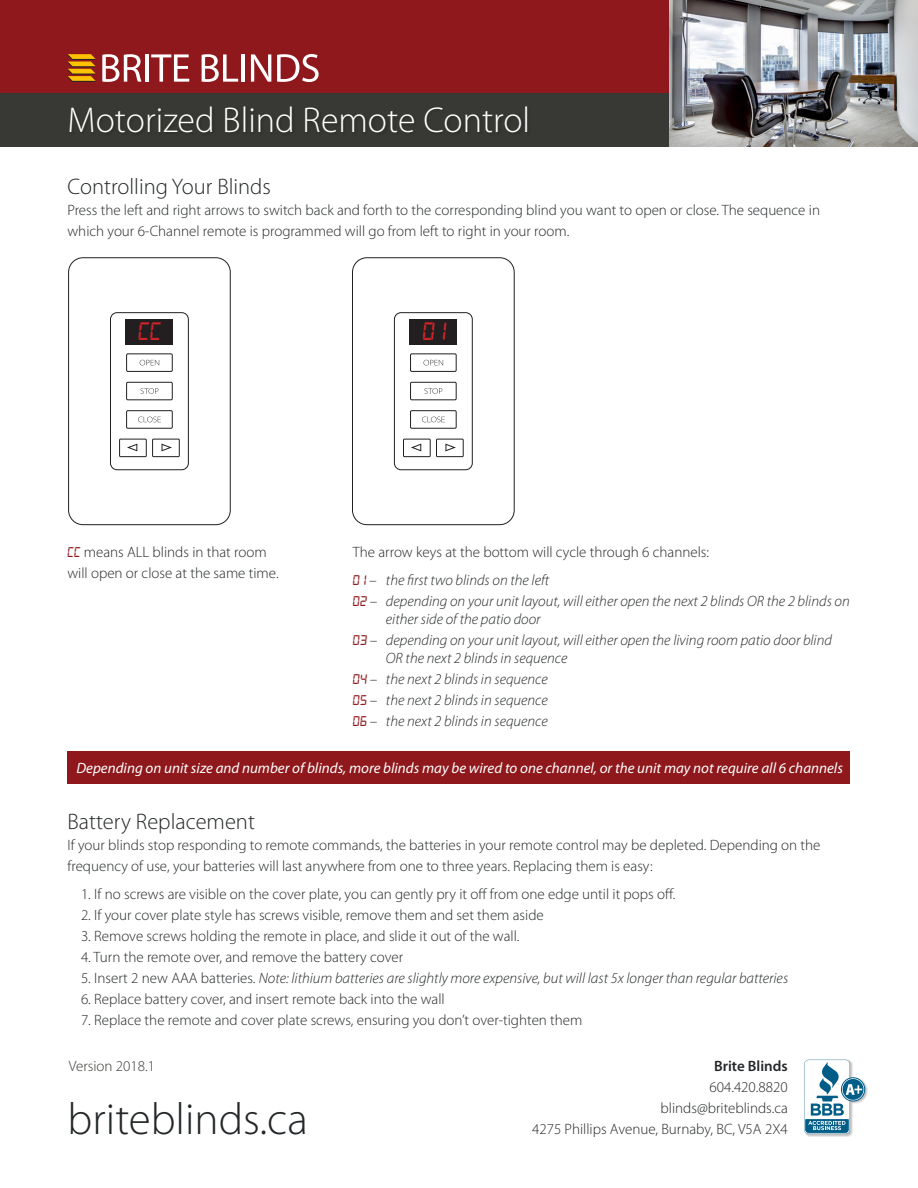
<style>
.page{position:relative;width:918px;height:1188px;background:#fff}
.page>*{position:absolute;margin:0;border:0;box-sizing:border-box;transform-origin:0 0}
.t1{font:300 45px "Myriad Pro";color:#242729}
.t2{font:300 36px "Myriad Pro";color:#fff}
.t3{font:italic 26.85px "Digital 7";color:#d1232a}
.body{font:300 22.5px "Myriad Pro";color:#242729}
.body-2{font:300 15px/21px "Myriad Pro";color:#242729}
.body-3{font:italic 300 15px "Myriad Pro";color:#242729}
.body-4{font:italic 15px "Myriad Pro";color:#fff}
.body-5{font:300 15px "Myriad Pro";color:#383935}
.t4{font:600 15px "Myriad Pro";color:#242729}
.s1{font-family:"Digital 7";font-weight:400;font-style:italic;color:#8e181b}
.s2{font-family:"Digital 7";font-weight:400;color:#8e181b}
.s3{font-style:normal}
</style>
<div class="page">
<div style="left:804px;top:1059px;width:64px;height:78px;background:#231f20;opacity:.3"></div>
<div style="left:841px;top:1078px;width:24px;height:23px;border:1px solid #005d87;border-radius:50%"></div>
<svg style="left:843px;top:1079px;width:21px;height:21px"></svg>
<svg style="left:804px;top:1060px;width:58px;height:74px"></svg>
<div style="left:68px;top:752px;width:782px;height:32px;background:#8e181b"></div>
<div style="left:0;top:0;width:918px;height:93px;background:#8e181b"></div>
<div style="left:0;top:93px;width:918px;height:53px;background:#383935"></div>
<svg style="left:68px;top:54px;width:28px;height:28px"></svg>
<svg style="left:102px;top:54px;width:40px;height:28px"></svg>
<hr style="left:145px;top:54px;width:4px;height:28px;background:#fff">
<svg style="left:151px;top:54px;width:38px;height:28px"></svg>
<svg style="left:202px;top:54px;width:36px;height:28px"></svg>
<hr style="left:242px;top:54px;width:3px;height:28px;background:#fff">
<svg style="left:251px;top:54px;width:20px;height:28px"></svg>
<svg style="left:277px;top:54px;width:42px;height:28px"></svg>
<div style="left:119px;top:439px;width:28px;height:18px;border:1px solid #231f20"></div>
<div style="left:152px;top:439px;width:28px;height:18px;border:1px solid #231f20"></div>
<div style="left:126px;top:354px;width:47px;height:18px;border:1px solid #231f20"></div>
<svg style="left:140px;top:360px;width:19px;height:5px"></svg>
<div style="left:68px;top:257px;width:163px;height:268px;border:1px solid #231f20;border-radius:14px"></div>
<div style="left:110px;top:312px;width:79px;height:158px;border:1px solid #231f20;border-radius:7px"></div>
<div style="left:126px;top:382px;width:47px;height:18px;border:1px solid #231f20"></div>
<svg style="left:140px;top:388px;width:18px;height:6px"></svg>
<div style="left:126px;top:410px;width:47px;height:19px;border:1px solid #231f20"></div>
<svg style="left:138px;top:417px;width:23px;height:5px"></svg>
<div style="left:125px;top:319px;width:48px;height:25px;background:#231f20"></div>
<svg style="left:127px;top:443px;width:11px;height:9px"></svg>
<svg style="left:161px;top:443px;width:10px;height:9px"></svg>
<div style="left:403px;top:439px;width:28px;height:18px;border:1px solid #231f20"></div>
<div style="left:436px;top:439px;width:28px;height:18px;border:1px solid #231f20"></div>
<div style="left:410px;top:354px;width:47px;height:18px;border:1px solid #231f20"></div>
<svg style="left:424px;top:360px;width:19px;height:5px"></svg>
<div style="left:352px;top:257px;width:163px;height:268px;border:1px solid #231f20;border-radius:14px"></div>
<div style="left:394px;top:312px;width:79px;height:158px;border:1px solid #231f20;border-radius:7px"></div>
<div style="left:410px;top:382px;width:47px;height:18px;border:1px solid #231f20"></div>
<svg style="left:424px;top:388px;width:18px;height:6px"></svg>
<div style="left:410px;top:410px;width:47px;height:19px;border:1px solid #231f20"></div>
<svg style="left:422px;top:417px;width:23px;height:5px"></svg>
<div style="left:409px;top:319px;width:48px;height:25px;background:#231f20"></div>
<svg style="left:411px;top:443px;width:10px;height:9px"></svg>
<svg style="left:445px;top:443px;width:10px;height:9px"></svg>
<img style="left:670px;top:0;width:248px;height:146px">
<p class="t2" style="left:68px;top:98px;width:464px">Motorized Blind Remote Control</p>
<p class="body" style="left:68px;top:173px;width:205px">Controlling Your Blinds</p>
<p class="body-2" style="left:68px;top:200px;width:754px">Press the left and right arrows to switch back and forth to the corresponding blind you want to open or close. The sequence in which your 6-Channel remote is programmed will go from left to right in your room.</p>
<p class="t3" style="left:138px;top:320px;width:25px">CC</p>
<p class="t3" style="left:422px;top:320px;width:26px">0 1</p>
<p class="body-2" style="left:68px;top:542px;width:213px"><span class="s1">CC</span> means ALL blinds in that room will open or close at the same time.</p>
<p class="body-2" style="left:353px;top:542px;width:358px">The arrow keys at the bottom will cycle through 6 channels:</p>
<p class="body-3" style="left:353px;top:571px;width:198px"><span class="s2">0 1</span> – the first two blinds on the left</p>
<p class="body-3" style="left:353px;top:592px;width:498px"><span class="s2">02</span> – depending on your unit layout, will either open the next 2 blinds OR the 2 blinds on</p>
<p class="body-3" style="left:386px;top:610px;width:156px">either side of the patio door</p>
<p class="body-3" style="left:353px;top:631px;width:481px"><span class="s2">03</span> – depending on your unit layout, will either open the living room patio door blind</p>
<p class="body-3" style="left:386px;top:649px;width:183px">OR the next 2 blinds in sequence</p>
<p class="body-3" style="left:353px;top:670px;width:196px"><span class="s2">04</span> – the next 2 blinds in sequence</p>
<p class="body-3" style="left:353px;top:691px;width:196px"><span class="s2">05</span> – the next 2 blinds in sequence</p>
<p class="body-3" style="left:353px;top:712px;width:196px"><span class="s2">06</span> – the next 2 blinds in sequence</p>
<p class="body-4" style="left:76px;top:758px;width:768px">Depending on unit size and number of blinds, more blinds may be wired to one channel, or the unit may not require all 6 channels</p>
<p class="body" style="left:68px;top:808px;width:189px">Battery Replacement</p>
<p class="body-2" style="left:68px;top:835px;width:755px">If your blinds stop responding to remote commands, the batteries in your remote control may be depleted. Depending on the frequency of use, your batteries will last anywhere from one to three years. Replacing them is easy:</p>
<p class="body-2" style="left:81px;top:883px;width:596px">1. If no screws are visible on the cover plate, you can gently pry it off from one edge until it pops off.</p>
<p class="body-2" style="left:81px;top:904px;width:464px">2. If your cover plate style has screws visible, remove them and set them aside</p>
<p class="body-2" style="left:81px;top:925px;width:440px">3. Remove screws holding the remote in place, and slide it out of the wall.</p>
<p class="body-2" style="left:81px;top:946px;width:324px">4. Turn the remote over, and remove the battery cover</p>
<p class="body-3" style="left:81px;top:969px;width:709px"><span class="s3">5. Insert 2 new AAA batteries.</span> Note: lithium batteries are slightly more expensive, but will last 5x longer than regular batteries</p>
<p class="body-2" style="left:81px;top:988px;width:365px">6. Replace battery cover, and insert remote back into the wall</p>
<p class="body-2" style="left:81px;top:1009px;width:503px">7. Replace the remote and cover plate screws, ensuring you don’t over-tighten them</p>
<p class="body-5" style="left:69px;top:1057px;width:88px">Version 2018.1</p>
<p class="t4" style="left:714px;top:1056px;width:75px">Brite Blinds</p>
<p class="body-2" style="left:532px;top:1076px;width:257px;text-align:right">604.420.8820<br>blinds@briteblinds.ca<br>4275 Phillips Avenue, Burnaby, BC, V5A 2X4</p>
<h1 class="t1" style="left:68px;top:1092px;width:242px">briteblinds.ca</h1>
</div>
